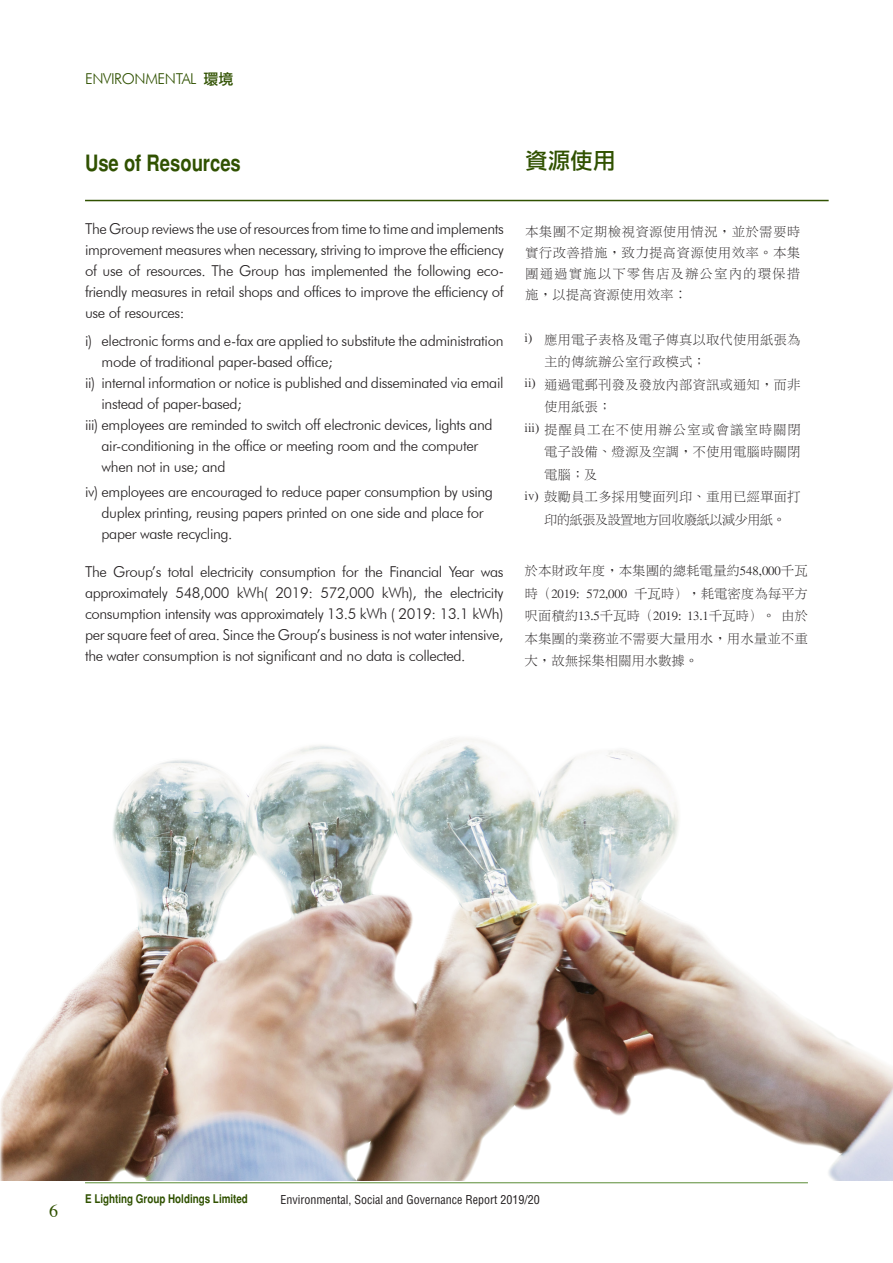
<style>
.page{position:relative;width:893px;height:1263px;background:#fff}
.page>*{position:absolute;margin:0;border:0;box-sizing:border-box;transform-origin:0 0}
.t1{font:700 condensed 22.5px "Helvetica";color:#305100}
.t2{font:22.5px "Li Gothic Med";color:#305100}
.t3{font:18px "Times";color:#305100}
.t4{font:300 15px/21px "Futura BT";letter-spacing:-.025em;color:#231f20;text-align:justify}
.t5{font:300 15px "Futura BT";letter-spacing:-.025em;color:#305100}
.t6{font:300 13.5px/22.5px "Li Sung";color:#231f20;text-align:justify}
.t7{font:300 13.5px "Li Sung";letter-spacing:.06em;color:#231f20}
.t8{font:300 13.5px "Li Sung";letter-spacing:-.06em;color:#231f20}
.t9{font:condensed 12px "Helvetica";color:#231f20}
.t10{font:700 condensed 12px "Helvetica";color:#305100}
.s1{font-family:"Li Gothic Med";font-weight:400}
</style>
<div class="page">
<hr style="left:85px;top:1182px;width:723px;height:1px;background:#6c984b">
<img style="left:0;top:738px;width:893px;height:443px">
<hr style="left:85px;top:200px;width:744px;height:1px;background:#305100">
<p class="t5" style="left:85px;top:70px;width:150px">ENVIRONMENTAL <span class="s1">環境</span></p>
<p class="t1" style="left:85px;top:150px;width:157px">Use of Resources</p>
<p class="t2" style="left:525px;top:150px;width:91px">資源使用</p>
<p class="t4" style="left:85px;top:218px;width:420px">The Group reviews the use of resources from time to time and implements improvement measures when necessary, striving to improve the efficiency of use of resources. The Group has implemented the following eco&shy;friendly measures in retail shops and offices to improve the efficiency of use of resources:</p>
<p class="t6" style="left:525px;top:221px;width:277px;line-height:21px">本集團不定期檢視資源使用情況，並於需要時實行改善措施，致力提高資源使用效率。本集團通過實施以下零售店及辦公室內的環保措施，以提高資源使用效率：</p>
<p class="t4" style="left:85px;top:330px;width:420px">i) electronic forms and e-fax are applied to substitute the administration</p>
<p class="t4" style="left:102px;top:351px;width:233px">mode of traditional paper-based office;</p>
<p class="t4" style="left:85px;top:372px;width:420px">ii) internal information or notice is published and disseminated via email</p>
<p class="t4" style="left:102px;top:393px;width:142px">instead of paper-based;</p>
<p class="t4" style="left:102px;top:414px;width:393px;text-align:left;text-indent:-16px">iii) employees are reminded to switch off electronic devices, lights and air-conditioning in the office or meeting room and the computer when not in use; and</p>
<p class="t4" style="left:85px;top:481px;width:409px">iv) employees are encouraged to reduce paper consumption by using</p>
<p class="t4" style="left:102px;top:502px;width:383px">duplex printing, reusing papers printed on one side and place for</p>
<p class="t4" style="left:102px;top:523px;width:132px">paper waste recycling.</p>
<p class="t4" style="left:85px;top:561px;width:420px">The Group’s total electricity consumption for the Financial Year was approximately 548,000 kWh( 2019: 572,000 kWh), the electricity consumption intensity was approximately 13.5 kWh ( 2019: 13.1 kWh) per square feet of area. Since the Group’s business is not water intensive, the water consumption is not significant and no data is collected.</p>
<p class="t6" style="left:525px;top:328px;width:278px">i) 應用電子表格及電子傳真以取代使用紙張為</p>
<p class="t6" style="left:544px;top:350px;width:163px">主的傳統辦公室行政模式；</p>
<p class="t6" style="left:544px;top:373px;width:258px;text-indent:-19px">ii) 通過電郵刊發及發放內部資訊或通知，而非使用紙張；</p>
<p class="t7" style="left:525px;top:422px;width:278px">iii) 提醒員工在不使用辦公室或會議室時關閉</p>
<p class="t6" style="left:544px;top:440px;width:258px">電子設備、燈源及空調，不使用電腦時關閉</p>
<p class="t6" style="left:544px;top:463px;width:55px">電腦；及</p>
<p class="t6" style="left:525px;top:485px;width:278px">iv) 鼓勵員工多採用雙面列印、重用已經單面打</p>
<p class="t8" style="left:544px;top:512px;width:243px">印的紙張及設置地方回收廢紙以減少用紙。</p>
<p class="t6" style="left:525px;top:559px;width:285px">於本財政年度，本集團的總耗電量約548,000千瓦時（2019: 572,000 千瓦時），耗電密度為每平方呎面積約13.5千瓦時（2019: 13.1千瓦時）。 由於本集團的業務並不需要大量用水，用水量並不重大，故無採集相關用水數據。</p>
<p class="t3" style="left:49px;top:1194px;width:10px">6</p>
<p class="t10" style="left:85px;top:1192px;width:164px">E Lighting Group Holdings Limited</p>
<p class="t9" style="left:281px;top:1192px;width:261px">Environmental, Social and Governance Report 2019/20</p>
</div>
